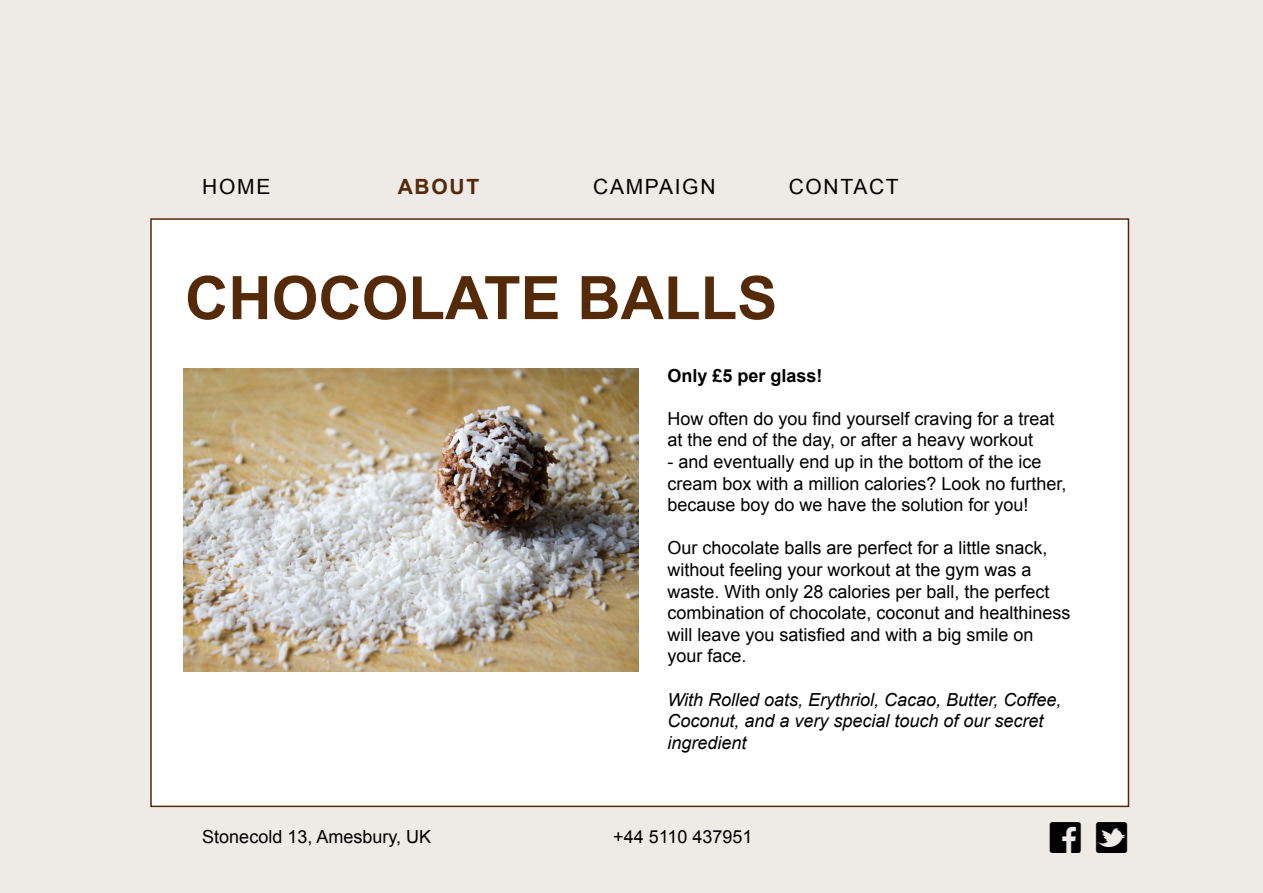
<style>
.page{position:relative;width:1263px;height:893px;background:#eeeae6}
.page>*{position:absolute;margin:0;border:0;box-sizing:border-box;transform-origin:0 0}
.t1{font:700 60px "Arial";color:#542a09}
.t2{font:45px "Social Icons Pro Set 1 Rounded";color:#000}
.t3{font:21px "Arial";letter-spacing:.08em;color:#000}
.t4{font:700 21px "Arial";letter-spacing:.08em;color:#542a09}
.t5{font:18px/21.6px "Arial";color:#000}
.t6{font:italic 18px/21.6px "Arial";color:#000}
.t7{font:700 18px "Arial";color:#000}
</style>
<div class="page">
<div style="left:150px;top:218px;width:979px;height:589px;background:#fff;border:2px solid #542a09"></div>
<img style="left:184px;top:368px;width:454px;height:303px">
<p class="t3" style="left:202px;top:173px;width:70px">HOME</p>
<p class="t3" style="left:593px;top:173px;width:124px">CAMPAIGN</p>
<p class="t3" style="left:789px;top:173px;width:112px">CONTACT</p>
<p class="t4" style="left:398px;top:172px;width:83px">ABOUT</p>
<p class="t1" style="left:185px;top:258px;width:594px">CHOCOLATE BALLS</p>
<p class="t7" style="left:667px;top:363px;width:157px">Only £5 per glass!</p>
<p class="t5" style="left:667px;top:408px;width:389px">How often do you find yourself craving for a treat at the end of the day, or after a heavy workout</p>
<p class="t5" style="left:667px;top:451px;width:401px">- and eventually end up in the bottom of the ice cream box with a million calories? Look no further, because boy do we have the solution for you!</p>
<p class="t5" style="left:667px;top:537px;width:405px">Our chocolate balls are perfect for a little snack, without feeling your workout at the gym was a waste. With only 28 calories per ball, the perfect combination of chocolate, coconut and healthiness will leave you satisfied and with a big smile on your face.</p>
<p class="t6" style="left:667px;top:689px;width:396px">With Rolled oats, Erythriol, Cacao, Butter, Coffee,<br>Coconut, and a very special touch of our secret ingredient</p>
<p class="t5" style="left:202px;top:826px;width:230px">Stonecold 13, Amesbury, UK</p>
<p class="t5" style="left:613px;top:826px;width:141px">+44 5110 437951</p>
<h2 class="t2" style="left:1048px;top:815px;width:82px">f T</h2>
</div>
